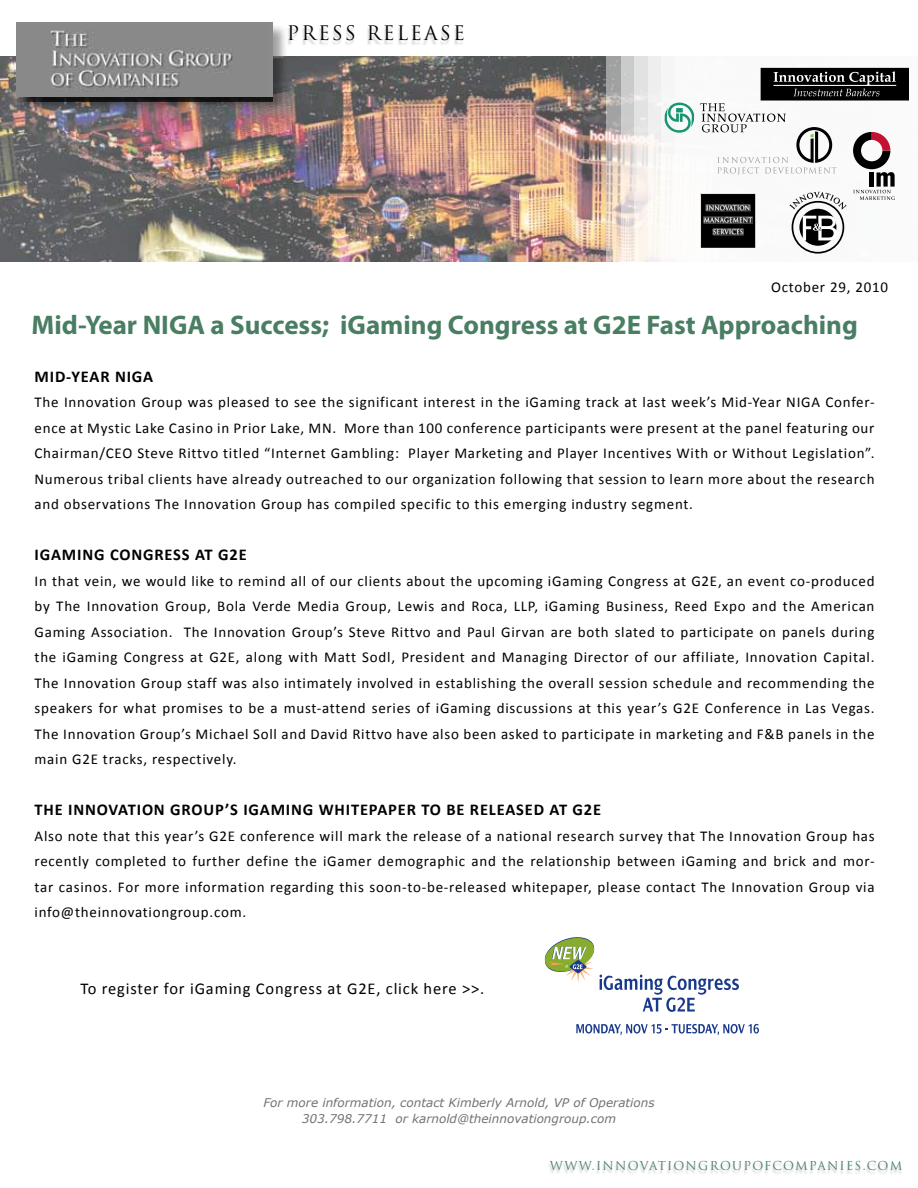
<style>
.page{position:relative;width:918px;height:1188px;background:#fff}
.page>*{position:absolute;margin:0;border:0;box-sizing:border-box;transform-origin:0 0}
.t1{font:700 27px "Myriad Pro";color:#4a7e63}
.t2{font:19.5px "Trajan";letter-spacing:.1em;color:#000}
.t3{font:700 16.5px "Calibri";letter-spacing:.05em;color:#000}
.t4{font:16.5px "Calibri";letter-spacing:.05em;color:#000}
.t5{font:15px/25.5px "Calibri";letter-spacing:.05em;color:#000;text-align:justify}
.t6{font:italic 12px/16.5px "Verdana";color:#717275;text-align:center}
.t7{font:12px "Trajan";letter-spacing:.1em;color:#4a7e63}
</style>
<div class="page">
<img style="left:0;top:56px;width:606px;height:205px">
<svg style="left:606px;top:56px;width:15px;height:206px"></svg>
<svg style="left:621px;top:56px;width:13px;height:206px"></svg>
<svg style="left:634px;top:56px;width:14px;height:206px"></svg>
<div style="left:648px;top:54px;width:270px;height:216px;background:#f9f6f4"></div>
<div style="left:675px;top:54px;width:243px;height:216px;background:#fff"></div>
<svg style="left:664px;top:68px;width:245px;height:186px"></svg>
<div style="left:17px;top:23px;width:270px;height:89px;background:#000;opacity:.37"></div>
<div style="left:19px;top:25px;width:253px;height:76px;background:#000;opacity:.75"></div>
<img style="left:16px;top:23px;width:256px;height:73px">
<div style="left:547px;top:1162px;width:356px;height:13px;background:#000;opacity:.19"></div>
<div style="left:285px;top:27px;width:180px;height:18px;background:#000;opacity:.19"></div>
<svg style="left:576px;top:1024px;width:183px;height:11px"></svg>
<svg style="left:544px;top:937px;width:195px;height:75px"></svg>
<h2 class="t2" style="left:287px;top:22px;width:179px">PRESS RELEASE</h2>
<p class="t5" style="left:771px;top:273px;width:119px">October 29, 2010</p>
<h1 class="t1" style="left:32px;top:307px;width:828px">Mid-Year NIGA a Success; iGaming Congress at G2E Fast Approaching</h1>
<p class="t3" style="left:35px;top:366px;width:120px">MID-YEAR NIGA</p>
<p class="t5" style="left:35px;top:389px;width:842px">The Innovation Group was pleased to see the significant interest in the iGaming track at last week’s Mid-Year NIGA Confer&shy;ence at Mystic Lake Casino in Prior Lake, MN. More than 100 conference participants were present at the panel featuring our Chairman/CEO Steve Rittvo titled “Internet Gambling: Player Marketing and Player Incentives With or Without Legislation”.<br>Numerous tribal clients have already outreached to our organization following that session to learn more about the research and observations The Innovation Group has compiled specific to this emerging industry segment.</p>
<p class="t3" style="left:35px;top:545px;width:214px">IGAMING CONGRESS AT G2E</p>
<p class="t5" style="left:35px;top:567px;width:842px">In that vein, we would like to remind all of our clients about the upcoming iGaming Congress at G2E, an event co-produced by The Innovation Group, Bola Verde Media Group, Lewis and Roca, LLP, iGaming Business, Reed Expo and the American Gaming Association. The Innovation Group’s Steve Rittvo and Paul Girvan are both slated to participate on panels during the iGaming Congress at G2E, along with Matt Sodl, President and Managing Director of our affiliate, Innovation Capital.<br>The Innovation Group staff was also intimately involved in establishing the overall session schedule and recommending the speakers for what promises to be a must-attend series of iGaming discussions at this year’s G2E Conference in Las Vegas.<br>The Innovation Group’s Michael Soll and David Rittvo have also been asked to participate in marketing and F&amp;B panels in the main G2E tracks, respectively.</p>
<p class="t3" style="left:35px;top:800px;width:568px">THE INNOVATION GROUP’S IGAMING WHITEPAPER TO BE RELEASED AT G2E</p>
<p class="t5" style="left:35px;top:822px;width:842px">Also note that this year’s G2E conference will mark the release of a national research survey that The Innovation Group has recently completed to further define the iGamer demographic and the relationship between iGaming and brick and mor&shy;tar casinos. For more information regarding this soon-to-be-released whitepaper, please contact The Innovation Group via info@theinnovationgroup.com.</p>
<p class="t4" style="left:80px;top:978px;width:405px">To register for iGaming Congress at G2E, click here &gt;&gt;.</p>
<p class="t6" style="left:263px;top:1094px;width:393px">For more information, contact Kimberly Arnold, VP of Operations<br>303.798.7711 or karnold@theinnovationgroup.com</p>
<p class="t7" style="left:550px;top:1158px;width:354px">WWW.INNOVATIONGROUPOFCOMPANIES.COM</p>
</div>
